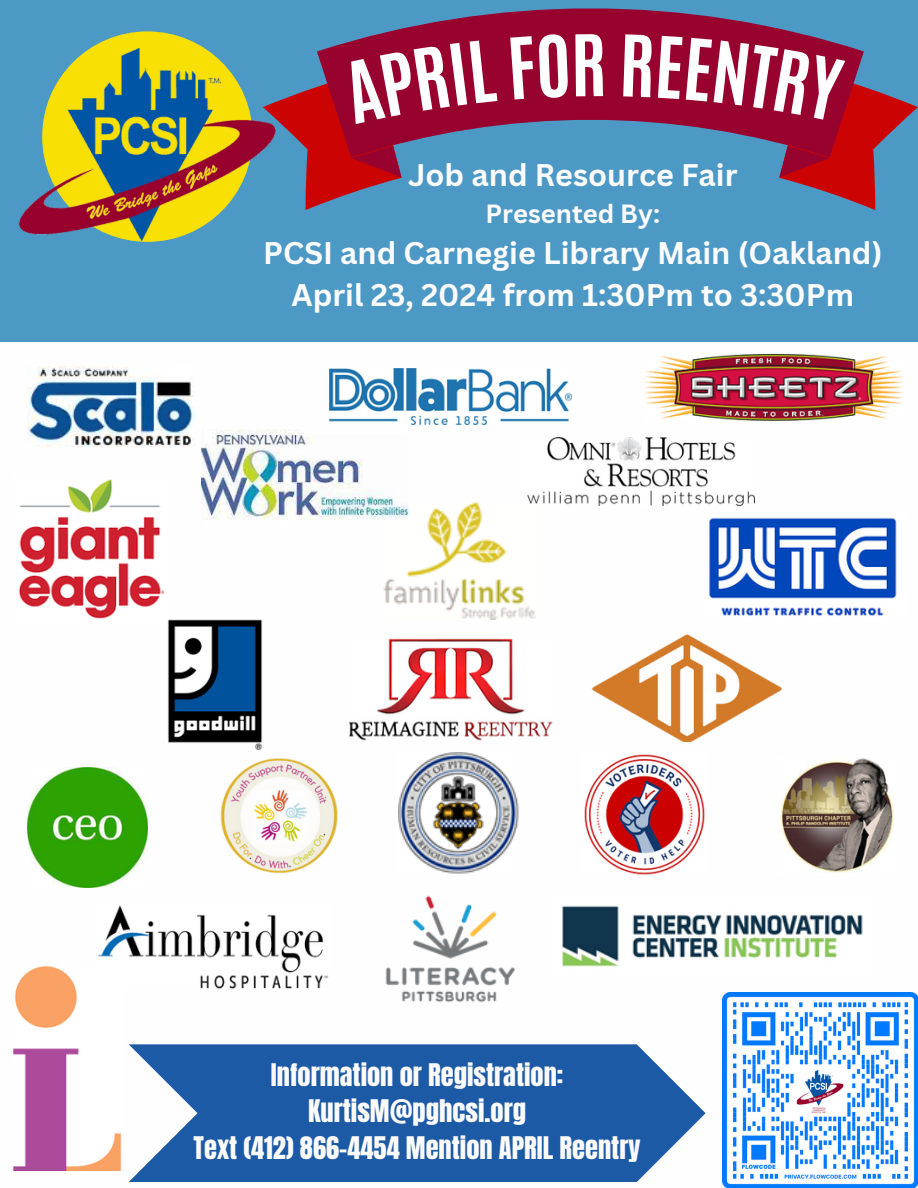
<style>
.page{position:relative;width:918px;height:1188px;background:#fff}
.page>*{position:absolute;margin:0;border:0;box-sizing:border-box;transform-origin:0 0}
.t1{font:700 30.45px/42.2px "Canva Sans";color:#fcfbfc;text-align:center}
.t2{font:26.55px/36.9px "Anton";color:#fcfbfc;text-align:center}
.t3{font:700 25.65px "Canva Sans";color:#fcfbfc}
</style>
<div class="page">
<div style="left:0;top:0;width:918px;height:341px;background:#4d99c6"></div>
<svg style="left:363px;top:8px;width:434px;height:118px;fill:#98022f"></svg>
<img style="left:584px;top:754px;width:121px;height:121px">
<img style="left:722px;top:992px;width:196px;height:196px">
<img style="left:14px;top:966px;width:108px;height:204px">
<img style="left:19px;top:31px;width:244px;height:211px">
<img style="left:398px;top:753px;width:121px;height:121px">
<img style="left:645px;top:354px;width:258px;height:67px">
<img style="left:330px;top:369px;width:241px;height:56px">
<img style="left:18px;top:479px;width:147px;height:140px">
<img style="left:349px;top:638px;width:203px;height:103px">
<img style="left:709px;top:517px;width:188px;height:99px">
<img style="left:383px;top:502px;width:153px;height:118px">
<img style="left:591px;top:634px;width:191px;height:108px">
<img style="left:27px;top:768px;width:121px;height:120px">
<img style="left:562px;top:905px;width:301px;height:62px">
<svg style="left:129px;top:1044px;width:577px;height:138px;background:#386db0"></svg>
<img style="left:220px;top:758px;width:118px;height:116px">
<img style="left:520px;top:438px;width:234px;height:67px">
<img style="left:201px;top:429px;width:208px;height:95px">
<img style="left:778px;top:758px;width:116px;height:115px">
<img style="left:168px;top:620px;width:94px;height:130px">
<img style="left:27px;top:367px;width:168px;height:81px">
<img style="left:385px;top:895px;width:130px;height:108px">
<img style="left:98px;top:905px;width:231px;height:84px">
<svg style="left:263px;top:38px;width:234px;height:172px"></svg>
<div style="left:510px;top:33px;width:58px;height:67px;background:#98022f"></div>
<div style="left:575px;top:33px;width:28px;height:63px;background:#98022f"></div>
<svg style="left:623px;top:33px;width:295px;height:177px"></svg>
<p class="t1" style="left:408px;top:153px;width:331px">Job and Resource Fair</p>
<p class="t3" style="left:486px;top:196px;width:176px">Presented By:</p>
<p class="t1" style="left:263px;top:231px;width:621px">PCSI and Carnegie Library Main (Oakland)<br>April 23, 2024 from 1:30Pm to 3:30Pm</p>
<p class="t2" style="left:194px;top:1056px;width:449px">Information or Registration:<br>KurtisM@pghcsi.org<br>Text (412) 866-4454 Mention APRIL Reentry</p>
</div>
